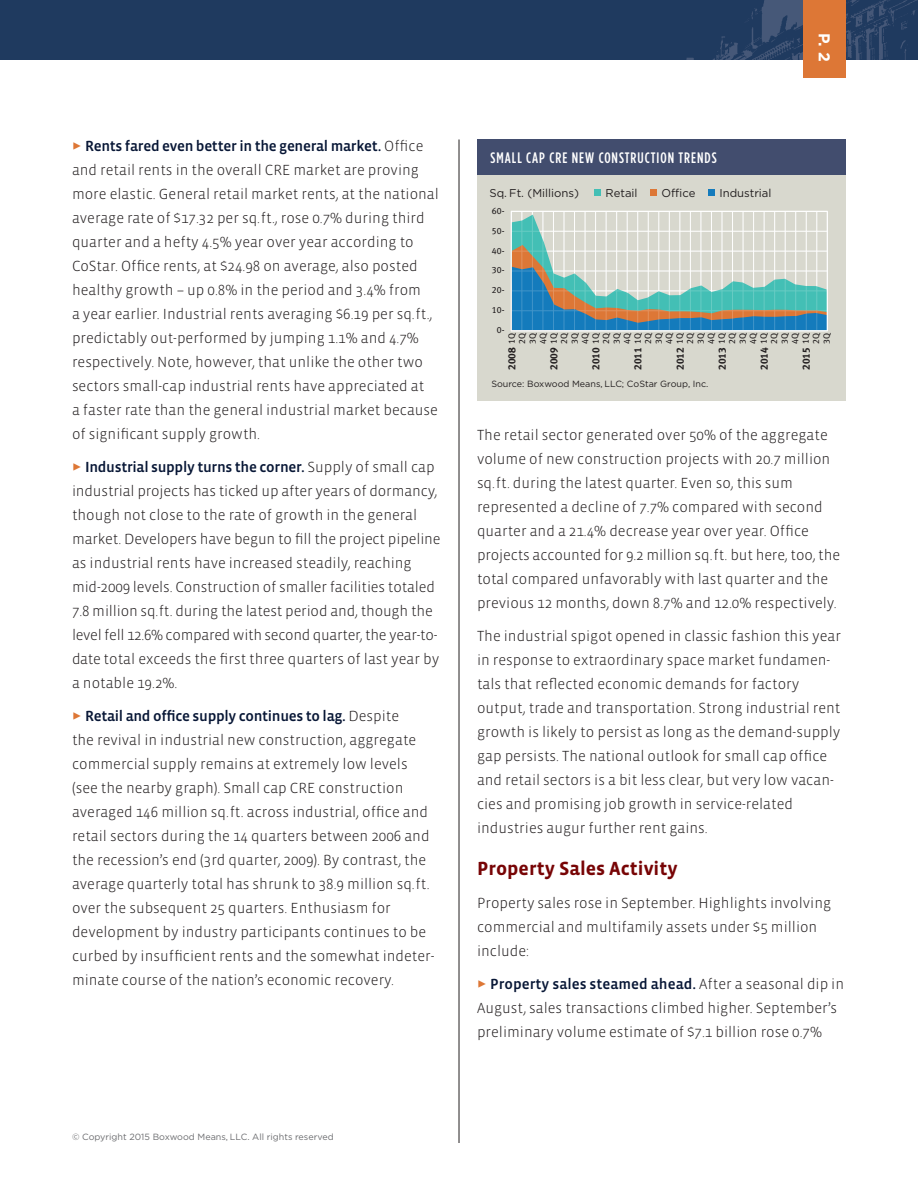
<style>
.page{position:relative;width:918px;height:1188px;background:#fff}
.page>*{position:absolute;margin:0;border:0;box-sizing:border-box;transform-origin:0 0}
.t1{font:700 19.5px "Vista Sans";color:#770405}
.t2{font:700 15.75px "Gotham";color:#fff}
.t3{font:500 15.15px "Gotham Condensed";letter-spacing:.065em;color:#fff}
.t4{font:300 15px/24px "Vista Sans";color:#231f20}
.t5{font:15px "Vista Sans Med";letter-spacing:-.02em;color:#081736}
.t6{font:15px "Vista Sans Med";color:#081736}
.t7{font:11.4px "Gotham";color:#231f20}
.t8{font:700 10.5px "Meta Plus Lining";color:#231f20}
.t9{font:9.15px/10.5px "Meta Plus Lining";color:#231f20;text-align:center}
.t10{font:9px "Gotham";color:#6c6d70}
.t11{font:9px "Gotham";color:#231f20}
.s1{color:#dd7736}
.s2{font-family:"Vista Sans";font-weight:300;color:#231f20}
</style>
<div class="page">
<div style="left:0;top:0;width:918px;height:59px;background:#1f3a5f"></div>
<hr style="left:459px;top:140px;width:1px;height:1003px;background:#231f20">
<div style="left:804px;top:0;width:42px;height:77px;background:#dd7736"></div>
<div style="left:477px;top:146px;width:369px;height:254px;background:#d8d8ce"></div>
<div style="left:477px;top:140px;width:369px;height:36px;background:#424d6e"></div>
<div style="left:594px;top:190px;width:7px;height:6px;background:#43bfb5"></div>
<div style="left:708px;top:190px;width:7px;height:6px;background:#147bbc"></div>
<div style="left:650px;top:190px;width:7px;height:6px;background:#dd7736"></div>
<svg style="left:512px;top:215px;width:315px;height:115px"></svg>
<hr style="left:521px;top:211px;width:1px;height:120px;background:#fff">
<hr style="left:816px;top:212px;width:1px;height:119px;background:#fff">
<hr style="left:806px;top:212px;width:1px;height:119px;background:#fff">
<hr style="left:532px;top:212px;width:1px;height:119px;background:#fff">
<hr style="left:543px;top:212px;width:1px;height:119px;background:#fff">
<hr style="left:553px;top:212px;width:1px;height:119px;background:#fff">
<hr style="left:564px;top:212px;width:1px;height:119px;background:#fff">
<hr style="left:574px;top:212px;width:1px;height:118px;background:#fff">
<hr style="left:585px;top:212px;width:1px;height:118px;background:#fff">
<hr style="left:595px;top:212px;width:1px;height:119px;background:#fff">
<hr style="left:606px;top:212px;width:1px;height:118px;background:#fff">
<hr style="left:616px;top:212px;width:1px;height:118px;background:#fff">
<hr style="left:627px;top:212px;width:1px;height:119px;background:#fff">
<hr style="left:637px;top:212px;width:1px;height:119px;background:#fff">
<hr style="left:648px;top:212px;width:1px;height:119px;background:#fff">
<hr style="left:658px;top:212px;width:1px;height:118px;background:#fff">
<hr style="left:669px;top:212px;width:1px;height:119px;background:#fff">
<hr style="left:679px;top:212px;width:1px;height:119px;background:#fff">
<hr style="left:690px;top:212px;width:1px;height:119px;background:#fff">
<hr style="left:701px;top:212px;width:1px;height:118px;background:#fff">
<hr style="left:711px;top:212px;width:1px;height:119px;background:#fff">
<hr style="left:722px;top:212px;width:1px;height:119px;background:#fff">
<hr style="left:732px;top:212px;width:1px;height:119px;background:#fff">
<hr style="left:743px;top:212px;width:1px;height:118px;background:#fff">
<hr style="left:753px;top:212px;width:1px;height:119px;background:#fff">
<hr style="left:764px;top:212px;width:1px;height:119px;background:#fff">
<hr style="left:774px;top:212px;width:1px;height:119px;background:#fff">
<hr style="left:785px;top:212px;width:1px;height:119px;background:#fff">
<hr style="left:795px;top:212px;width:1px;height:119px;background:#fff">
<hr style="left:512px;top:291px;width:316px;height:1px;background:#fff">
<hr style="left:512px;top:231px;width:316px;height:1px;background:#fff">
<hr style="left:512px;top:251px;width:316px;height:1px;background:#fff">
<hr style="left:512px;top:271px;width:316px;height:1px;background:#fff">
<hr style="left:511px;top:310px;width:316px;height:1px;background:#fff">
<hr style="left:511px;top:211px;width:317px;height:1px;background:#fff">
<hr style="left:511px;top:330px;width:317px;height:1px;background:#fff">
<hr style="left:511px;top:211px;width:1px;height:120px;background:#fff">
<hr style="left:827px;top:212px;width:1px;height:119px;background:#fff">
<p class="t5" style="left:72px;top:139px;width:353px"><span class="s1">✓</span> Rents fared even better in the general market. <span class="s2">Office</span></p>
<p class="t4" style="left:72px;top:159px;width:368px">and retail rents in the overall CRE market are proving more elastic. General retail market rents, at the national average rate of $17.32 per sq. ft., rose 0.7% during third quarter and a hefty 4.5% year over year according to CoStar. Office rents, at $24.98 on average, also posted healthy growth – up 0.8% in the period and 3.4% from<br>a year earlier. Industrial rents averaging $6.19 per sq. ft., predictably out-performed by jumping 1.1% and 4.7% respectively. Note, however, that unlike the other two sectors small-cap industrial rents have appreciated at<br>a faster rate than the general industrial market because of significant supply growth.</p>
<p class="t5" style="left:72px;top:460px;width:364px"><span class="s1">✓</span> Industrial supply turns the corner. <span class="s2">Supply of small cap</span></p>
<p class="t4" style="left:72px;top:480px;width:370px">industrial projects has ticked up after years of dormancy, though not close to the rate of growth in the general market. Developers have begun to fill the project pipeline as industrial rents have increased steadily, reaching mid-2009 levels. Construction of smaller facilities totaled 7.8 million sq. ft. during the latest period and, though the level fell 12.6% compared with second quarter, the year-to&shy;date total exceeds the first three quarters of last year by a notable 19.2%.</p>
<p class="t5" style="left:72px;top:709px;width:329px"><span class="s1">✓</span> Retail and office supply continues to lag. <span class="s2">Despite</span></p>
<p class="t4" style="left:72px;top:729px;width:364px">the revival in industrial new construction, aggregate commercial supply remains at extremely low levels (see the nearby graph). Small cap CRE construction averaged 146 million sq. ft. across industrial, office and retail sectors during the 14 quarters between 2006 and the recession’s end (3rd quarter, 2009). By contrast, the average quarterly total has shrunk to 38.9 million sq. ft. over the subsequent 25 quarters. Enthusiasm for development by industry participants continues to be curbed by insufficient rents and the somewhat indeter&shy;minate course of the nation’s economic recovery.</p>
<p class="t10" style="left:72px;top:1132px;width:263px">© Copyright 2015 Boxwood Means, LLC. All rights reserved</p>
<p class="t3" style="left:491px;top:149px;width:90px">SMALL CAP CRE NEW</p>
<p class="t3" style="left:599px;top:149px;width:120px">CONSTRUCTION TRENDS</p>
<p class="t7" style="left:489px;top:186px;width:91px">Sq. Ft. (Millions)</p>
<p class="t7" style="left:606px;top:186px;width:33px">Retail</p>
<p class="t7" style="left:661px;top:186px;width:36px">Office</p>
<p class="t7" style="left:719px;top:186px;width:54px">Industrial</p>
<p class="t2" style="left:834px;top:33px;width:29px;rotate:90deg">P. 2</p>
<p class="t9" style="left:492px;top:201px;width:14px;line-height:19.8px">60-<br>50-<br>40-<br>30-<br>20-<br>10-<br>0-</p>
<p class="t9" style="left:506px;top:344px;width:13px;text-align:justify;rotate:-90deg">1Q 2Q 3Q 4Q 1Q 2Q 3Q 4Q 1Q 2Q 3Q 4Q 1Q 2Q 3Q 4Q 1Q 2Q 3Q 4Q 1Q 2Q 3Q 4Q 1Q 2Q 3Q 4Q 1Q 2Q 3Q</p>
<p class="t8" style="left:506px;top:370px;width:24px;rotate:-90deg">2008</p>
<p class="t8" style="left:548px;top:370px;width:24px;rotate:-90deg">2009</p>
<p class="t8" style="left:590px;top:370px;width:24px;rotate:-90deg">2010</p>
<p class="t8" style="left:632px;top:370px;width:24px;rotate:-90deg">2011</p>
<p class="t8" style="left:674px;top:370px;width:24px;rotate:-90deg">2012</p>
<p class="t8" style="left:716px;top:370px;width:24px;rotate:-90deg">2013</p>
<p class="t8" style="left:758px;top:370px;width:24px;rotate:-90deg">2014</p>
<p class="t8" style="left:800px;top:370px;width:24px;rotate:-90deg">2015</p>
<p class="t11" style="left:491px;top:379px;width:219px">Source: Boxwood Means, LLC; CoStar Group, Inc.</p>
<p class="t4" style="left:477px;top:423px;width:365px">The retail sector generated over 50% of the aggregate volume of new construction projects with 20.7 million sq. ft. during the latest quarter. Even so, this sum represented a decline of 7.7% compared with second quarter and a 21.4% decrease year over year. Office projects accounted for 9.2 million sq. ft. but here, too, the total compared unfavorably with last quarter and the previous 12 months, down 8.7% and 12.0% respectively.</p>
<p class="t4" style="left:477px;top:624px;width:365px">The industrial spigot opened in classic fashion this year in response to extraordinary space market fundamen&shy;tals that reflected economic demands for factory output, trade and transportation. Strong industrial rent growth is likely to persist as long as the demand-supply gap persists. The national outlook for small cap office and retail sectors is a bit less clear, but very low vacan&shy;cies and promising job growth in service-related industries augur further rent gains.</p>
<h1 class="t1" style="left:477px;top:858px;width:202px">Property Sales Activity</h1>
<p class="t4" style="left:477px;top:891px;width:356px">Property sales rose in September. Highlights involving commercial and multifamily assets under $5 million include:</p>
<p class="t6" style="left:477px;top:976px;width:369px"><span class="s1">✓</span> Property sales steamed ahead. <span class="s2">After a seasonal dip in</span></p>
<p class="t4" style="left:477px;top:996px;width:362px">August, sales transactions climbed higher. September’s preliminary volume estimate of $7.1 billion rose 0.7%</p>
</div>
